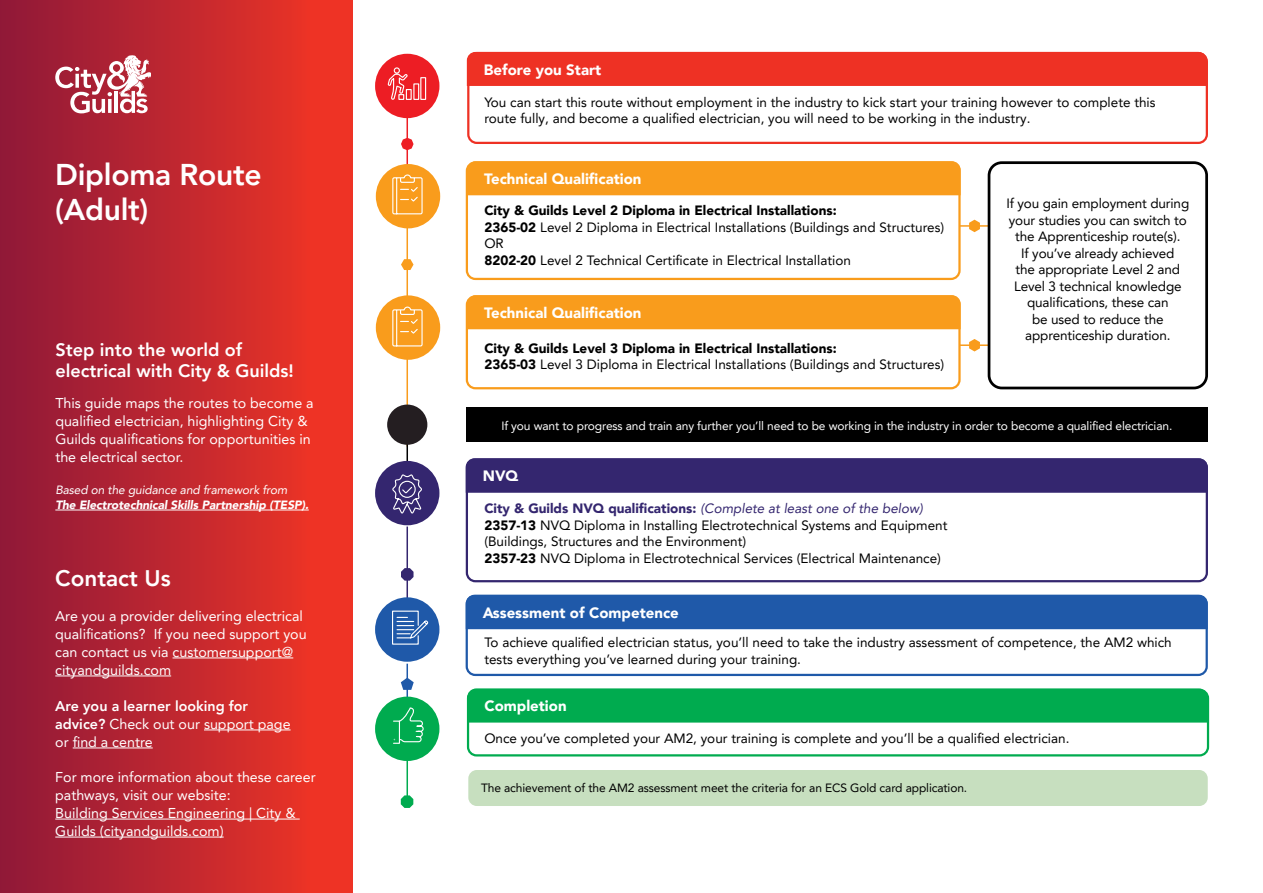
<style>
.page{position:relative;width:1263px;height:893px;background:#fff}
.page>*{position:absolute;margin:0;border:0;box-sizing:border-box;transform-origin:0 0}
.t1{font:800 30px/34.5px "Avenir LT Pro";letter-spacing:-.01em;color:#fff}
.t2{font:800 22.5px "Avenir LT Pro";color:#fff}
.t3{font:800 18px/21px "Avenir LT Pro";color:#fff}
.t4{font:900 15px "Avenir LT Pro";color:#fff}
.t5{font:14.25px/18px "Avenir LT Pro";color:#fff}
.t6{font:13.5px/16.5px "Avenir LT Pro";color:#000}
.t7{font:12px "Avenir LT Pro";letter-spacing:-.01em;color:#fff}
.t8{font:12px "Avenir LT Pro";letter-spacing:-.01em;color:#000}
.t9{font:italic 900 12px "Avenir LT Pro";letter-spacing:-.01em;color:#fff}
.t10{font:italic 12px "Avenir LT Pro";letter-spacing:-.01em;color:#fff}
.s1{font-weight:900}
.s2{font-weight:900;color:#34266f}
.s3{font-style:italic;color:#34266f}
.s4{font-weight:800}
</style>
<div class="page">
<div style="left:467px;top:689px;width:742px;height:67px;border:2px solid #00ab4f;border-radius:9px"></div>
<div style="left:466px;top:595px;width:742px;height:81px;border:2px solid #1f59a9;border-radius:9px"></div>
<div style="left:466px;top:458px;width:742px;height:124px;border:2px solid #34266f;border-radius:9px"></div>
<hr style="left:935px;top:344px;width:223px;height:2px;background:#f99c1c">
<hr style="left:935px;top:225px;width:223px;height:2px;background:#f99c1c">
<div style="left:467px;top:162px;width:492px;height:117px;background:#fff;border-radius:9px"></div>
<div style="left:466px;top:161px;width:495px;height:119px;border:2px solid #f99c1c;border-radius:9px"></div>
<div style="left:467px;top:296px;width:492px;height:92px;background:#fff;border-radius:9px"></div>
<div style="left:466px;top:295px;width:495px;height:94px;border:2px solid #f99c1c;border-radius:9px"></div>
<div style="left:467px;top:52px;width:741px;height:92px;border:2px solid #ee3124;border-radius:9px"></div>
<div style="left:0;top:0;width:352px;height:893px;background:linear-gradient(to right,#8e193a,#f43625)"></div>
<svg style="left:55px;top:55px;width:96px;height:58px"></svg>
<hr style="left:406px;top:223px;width:2px;height:223px;background:#f99c1c">
<hr style="left:406px;top:664px;width:2px;height:70px;background:#1f59a9">
<hr style="left:406px;top:761px;width:2px;height:40px;background:#00ab4f">
<div style="left:375px;top:54px;width:64px;height:64px;background:#ed1d24;border-radius:50%"></div>
<svg style="left:401px;top:678px;width:13px;height:12px"></svg>
<svg style="left:401px;top:138px;width:12px;height:12px"></svg>
<div style="left:375px;top:697px;width:64px;height:64px;background:#00ab4f;border-radius:32px"></div>
<hr style="left:406px;top:526px;width:2px;height:96px;background:#34266f">
<hr style="left:406px;top:426px;width:2px;height:71px;background:#000">
<hr style="left:406px;top:103px;width:2px;height:107px;background:#ed1d24">
<svg style="left:401px;top:795px;width:12px;height:13px"></svg>
<svg style="left:401px;top:259px;width:12px;height:11px"></svg>
<svg style="left:969px;top:220px;width:11px;height:12px"></svg>
<svg style="left:969px;top:339px;width:11px;height:12px"></svg>
<svg style="left:401px;top:568px;width:12px;height:13px"></svg>
<div style="left:375px;top:597px;width:64px;height:65px;background:#1f59a9;border-radius:32px"></div>
<div style="left:466px;top:408px;width:742px;height:34px;background:#000"></div>
<div style="left:989px;top:163px;width:217px;height:225px;background:#fff;border-radius:13px"></div>
<div style="left:988px;top:161px;width:220px;height:228px;border:3px solid #000;border-radius:13px"></div>
<svg style="left:393px;top:708px;width:31px;height:36px"></svg>
<div style="left:376px;top:164px;width:64px;height:64px;background:#f99c1c;border-radius:50%"></div>
<div style="left:376px;top:295px;width:64px;height:65px;background:#f99c1c;border-radius:50%"></div>
<div style="left:467px;top:52px;width:740px;height:34px;background:#ee3124"></div>
<div style="left:467px;top:161px;width:494px;height:34px;background:#f99c1c"></div>
<div style="left:467px;top:295px;width:494px;height:34px;background:#f99c1c"></div>
<div style="left:375px;top:461px;width:64px;height:64px;background:#34266f;border-radius:32px"></div>
<svg style="left:392px;top:474px;width:30px;height:40px"></svg>
<div style="left:387px;top:405px;width:40px;height:40px;background:#241e21;border-radius:20px"></div>
<div style="left:466px;top:458px;width:742px;height:35px;background:#34266f"></div>
<div style="left:466px;top:595px;width:742px;height:34px;background:#1f59a9"></div>
<div style="left:467px;top:689px;width:740px;height:34px;background:#00ab4f"></div>
<svg style="left:392px;top:174px;width:31px;height:41px"></svg>
<svg style="left:392px;top:306px;width:31px;height:41px"></svg>
<svg style="left:387px;top:67px;width:40px;height:33px"></svg>
<svg style="left:392px;top:610px;width:37px;height:35px"></svg>
<div style="left:468px;top:770px;width:740px;height:36px;background:#c7dfbf;border-radius:9px"></div>
<hr style="left:55px;top:510px;width:254px;height:1px;background:#fff">
<hr style="left:173px;top:658px;width:120px;height:1px;background:#fff">
<hr style="left:55px;top:676px;width:116px;height:1px;background:#fff">
<hr style="left:204px;top:730px;width:87px;height:1px;background:#fff">
<hr style="left:73px;top:748px;width:80px;height:1px;background:#fff">
<hr style="left:55px;top:819px;width:245px;height:1px;background:#fff">
<hr style="left:55px;top:837px;width:169px;height:1px;background:#fff">
<p class="t4" style="left:484px;top:60px;width:119px">Before you Start</p>
<p class="t6" style="left:484px;top:94px;width:673px">You can start this route without employment in the industry to kick start your training however to complete this route fully, and become a qualified electrician, you will need to be working in the industry.</p>
<h1 class="t1" style="left:55px;top:158px;width:208px">Diploma Route (Adult)</h1>
<p class="t4" style="left:493px;top:170px;width:159px">Technical Qualification</p>
<p class="t4" style="left:484px;top:170px;width:159px">Technical Qualification</p>
<p class="t6" style="left:1006px;top:195px;width:184px;text-align:center">If you gain employment during your studies you can switch to the Apprenticeship route(s).<br>If you’ve already achieved<br>the appropriate Level 2 and<br>Level 3 technical knowledge qualifications, these can<br>be used to reduce the apprenticeship duration.</p>
<p class="t6" style="left:484px;top:202px;width:461px"><span class="s1">City &amp; Guilds Level 2 Diploma in Electrical Installations:<br>2365-02</span> Level 2 Diploma in Electrical Installations (Buildings and Structures)<br>OR<br><span class="s1">8202-20</span> Level 2 Technical Certificate in Electrical Installation</p>
<p class="t4" style="left:484px;top:304px;width:159px">Technical Qualification</p>
<p class="t4" style="left:493px;top:305px;width:159px">Technical Qualification</p>
<h3 class="t3" style="left:55px;top:339px;width:240px">Step into the world of electrical with City &amp; Guilds!</h3>
<p class="t5" style="left:55px;top:394px;width:260px">This guide maps the routes to become a qualified electrician, highlighting City &amp; Guilds qualifications for opportunities in the electrical sector.</p>
<p class="t10" style="left:55px;top:482px;width:233px">Based on the guidance and framework from</p>
<p class="t9" style="left:55px;top:497px;width:255px">The Electrotechnical Skills Partnership (TESP).</p>
<p class="t6" style="left:484px;top:339px;width:461px"><span class="s1">City &amp; Guilds Level 3 Diploma in Electrical Installations:<br>2365-03</span> Level 3 Diploma in Electrical Installations (Buildings and Structures)</p>
<p class="t7" style="left:501px;top:418px;width:672px">If you want to progress and train any further you’ll need to be working in the industry in order to become a qualified electrician.</p>
<p class="t4" style="left:483px;top:467px;width:37px">NVQ</p>
<p class="t6" style="left:484px;top:500px;width:465px"><span class="s2">City &amp; Guilds NVQ qualifications:</span> <span class="s3">(Complete at least one of the below)<br></span><span class="s1">2357-13</span> NVQ Diploma in Installing Electrotechnical Systems and Equipment (Buildings, Structures and the Environment)<br><span class="s1">2357-23</span> NVQ Diploma in Electrotechnical Services (Electrical Maintenance)</p>
<h2 class="t2" style="left:55px;top:564px;width:117px">Contact Us</h2>
<p class="t5" style="left:55px;top:606px;width:253px">Are you a provider delivering electrical qualifications? If you need support you can contact us via customersupport@ cityandguilds.com</p>
<p class="t5" style="left:55px;top:696px;width:237px"><span class="s4">Are you a learner looking for advice?</span> Check out our support page or find a centre</p>
<p class="t5" style="left:55px;top:767px;width:262px">For more information about these career pathways, visit our website:<br>Building Services Engineering | City &amp; Guilds (cityandguilds.com)</p>
<p class="t4" style="left:483px;top:603px;width:198px">Assessment of Competence</p>
<p class="t6" style="left:484px;top:634px;width:689px">To achieve qualified electrician status, you’ll need to take the industry assessment of competence, the AM2 which tests everything you’ve learned during your training.</p>
<p class="t4" style="left:484px;top:697px;width:84px">Completion</p>
<p class="t6" style="left:484px;top:730px;width:587px">Once you’ve completed your AM2, your training is complete and you’ll be a qualified electrician.</p>
<p class="t8" style="left:481px;top:780px;width:488px">The achievement of the AM2 assessment meet the criteria for an ECS Gold card application.</p>
</div>
